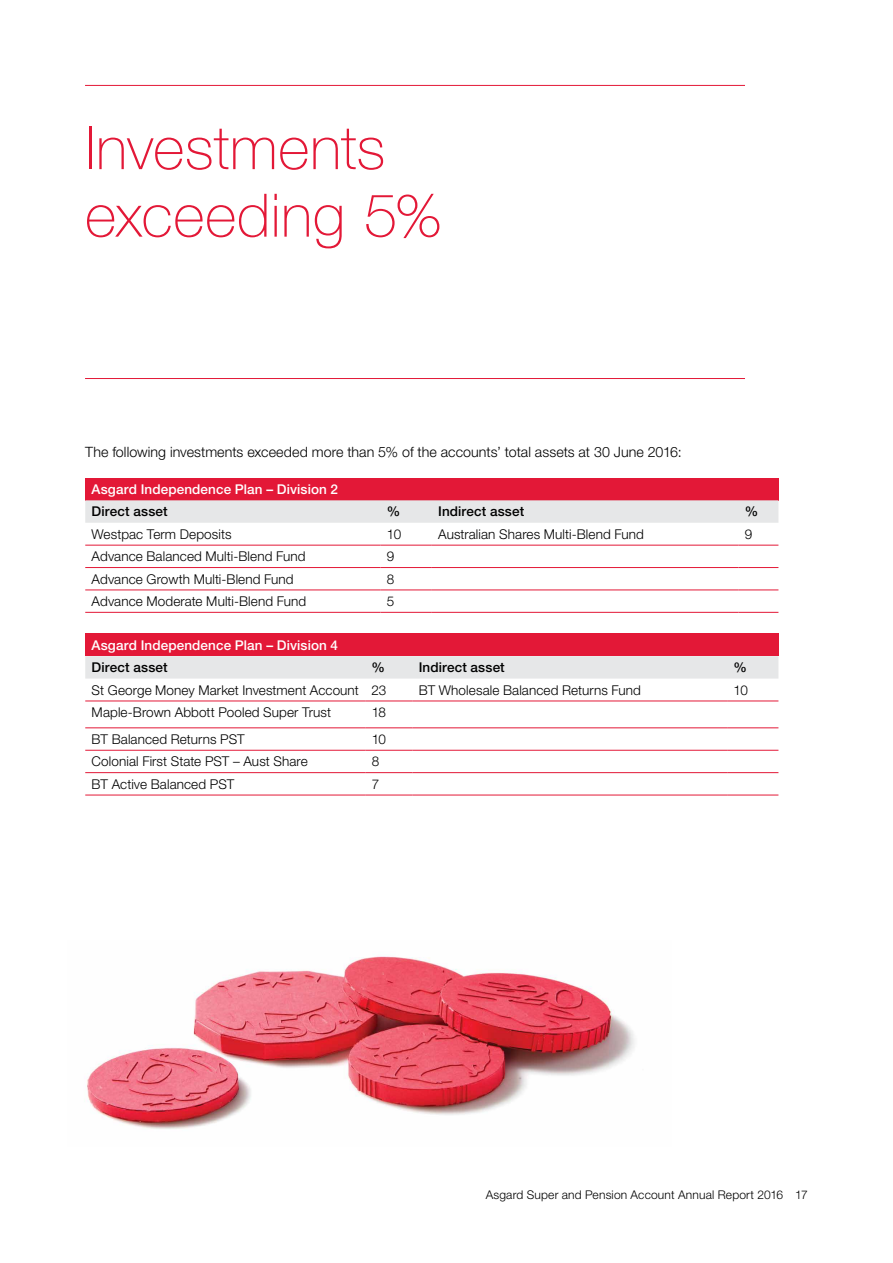
<style>
.page{position:relative;width:893px;height:1263px;background:#fff}
.page>*{position:absolute;margin:0;border:0;box-sizing:border-box;transform-origin:0 0}
.t1{font:100 60px/67.5px "Helvetica Neue LT Std";letter-spacing:.005em;color:#e31837}
.t2{font:300 14.25px "Helvetica Neue LT Std";letter-spacing:.005em;color:#000}
.t3{font:300 13.5px "Helvetica Neue LT Std";letter-spacing:.005em;color:#000}
.t4{font:500 13.5px "Helvetica Neue LT Std";letter-spacing:.01em;color:#fff}
.t5{font:500 13.5px "Helvetica Neue LT Std";letter-spacing:.015em;color:#000}
.t6{font:300 12px "Helvetica Neue LT Std";letter-spacing:.015em;color:#000}
</style>
<div class="page">
<hr style="left:85px;top:378px;width:660px;height:1px;background:#e31837">
<hr style="left:85px;top:85px;width:660px;height:1px;background:#e31837">
<div style="left:85px;top:478px;width:693px;height:22px;background:#e31837"></div>
<div style="left:85px;top:500px;width:693px;height:23px;background:#e6e7e8"></div>
<hr style="left:85px;top:545px;width:295px;height:1px;background:#e31837">
<hr style="left:380px;top:545px;width:52px;height:1px;background:#e31837">
<hr style="left:432px;top:545px;width:306px;height:1px;background:#e31837">
<hr style="left:738px;top:545px;width:40px;height:1px;background:#e31837">
<hr style="left:85px;top:567px;width:295px;height:1px;background:#e31837">
<hr style="left:380px;top:567px;width:52px;height:1px;background:#e31837">
<hr style="left:432px;top:567px;width:306px;height:1px;background:#e31837">
<hr style="left:738px;top:567px;width:40px;height:1px;background:#e31837">
<hr style="left:85px;top:590px;width:295px;height:1px;background:#e31837">
<hr style="left:380px;top:590px;width:52px;height:1px;background:#e31837">
<hr style="left:432px;top:590px;width:306px;height:1px;background:#e31837">
<hr style="left:738px;top:590px;width:40px;height:1px;background:#e31837">
<hr style="left:85px;top:612px;width:295px;height:1px;background:#e31837">
<hr style="left:380px;top:612px;width:52px;height:1px;background:#e31837">
<hr style="left:432px;top:612px;width:306px;height:1px;background:#e31837">
<hr style="left:738px;top:612px;width:40px;height:1px;background:#e31837">
<div style="left:85px;top:634px;width:693px;height:22px;background:#e31837"></div>
<div style="left:85px;top:656px;width:693px;height:22px;background:#e6e7e8"></div>
<hr style="left:85px;top:701px;width:280px;height:1px;background:#e31837">
<hr style="left:365px;top:701px;width:47px;height:1px;background:#e31837">
<hr style="left:412px;top:701px;width:315px;height:1px;background:#e31837">
<hr style="left:727px;top:701px;width:51px;height:1px;background:#e31837">
<hr style="left:85px;top:728px;width:280px;height:1px;background:#e31837">
<hr style="left:365px;top:728px;width:47px;height:1px;background:#e31837">
<hr style="left:412px;top:728px;width:315px;height:1px;background:#e31837">
<hr style="left:727px;top:728px;width:51px;height:1px;background:#e31837">
<hr style="left:85px;top:750px;width:280px;height:1px;background:#e31837">
<hr style="left:365px;top:750px;width:47px;height:1px;background:#e31837">
<hr style="left:412px;top:750px;width:315px;height:1px;background:#e31837">
<hr style="left:727px;top:750px;width:51px;height:1px;background:#e31837">
<hr style="left:85px;top:772px;width:280px;height:1px;background:#e31837">
<hr style="left:365px;top:772px;width:47px;height:1px;background:#e31837">
<hr style="left:412px;top:772px;width:315px;height:1px;background:#e31837">
<hr style="left:727px;top:772px;width:51px;height:1px;background:#e31837">
<hr style="left:85px;top:795px;width:280px;height:1px;background:#e31837">
<hr style="left:365px;top:795px;width:47px;height:1px;background:#e31837">
<hr style="left:412px;top:795px;width:315px;height:1px;background:#e31837">
<hr style="left:727px;top:795px;width:51px;height:1px;background:#e31837">
<img style="left:87px;top:956px;width:548px;height:173px">
<h1 class="t1" style="left:85px;top:114px;width:358px">Investments exceeding 5%</h1>
<p class="t2" style="left:85px;top:443px;width:598px">The following investments exceeded more than 5% of the accounts’ total assets at 30 June 2016:</p>
<p class="t4" style="left:92px;top:481px;width:248px">Asgard Independence Plan – Division 2</p>
<p class="t5" style="left:92px;top:503px;width:77px">Direct asset</p>
<p class="t5" style="left:387px;top:503px;width:15px">%</p>
<p class="t5" style="left:438px;top:503px;width:88px">Indirect asset</p>
<p class="t5" style="left:745px;top:503px;width:15px">%</p>
<p class="t3" style="left:92px;top:526px;width:141px">Westpac Term Deposits</p>
<p class="t3" style="left:387px;top:526px;width:16px">10</p>
<p class="t3" style="left:438px;top:526px;width:207px">Australian Shares Multi-Blend Fund</p>
<p class="t3" style="left:745px;top:526px;width:9px">9</p>
<p class="t3" style="left:92px;top:548px;width:215px">Advance Balanced Multi-Blend Fund</p>
<p class="t3" style="left:387px;top:548px;width:9px">9</p>
<p class="t3" style="left:92px;top:570px;width:204px">Advance Growth Multi-Blend Fund</p>
<p class="t3" style="left:387px;top:570px;width:9px">8</p>
<p class="t3" style="left:92px;top:593px;width:216px">Advance Moderate Multi-Blend Fund</p>
<p class="t3" style="left:387px;top:593px;width:9px">5</p>
<p class="t4" style="left:92px;top:637px;width:248px">Asgard Independence Plan – Division 4</p>
<p class="t5" style="left:92px;top:659px;width:77px">Direct asset</p>
<p class="t5" style="left:372px;top:659px;width:15px">%</p>
<p class="t5" style="left:419px;top:659px;width:88px">Indirect asset</p>
<p class="t5" style="left:733px;top:659px;width:15px">%</p>
<p class="t3" style="left:92px;top:681px;width:296px">St George Money Market Investment Account 23</p>
<p class="t3" style="left:419px;top:681px;width:224px">BT Wholesale Balanced Returns Fund</p>
<p class="t3" style="left:734px;top:681px;width:16px">10</p>
<p class="t3" style="left:92px;top:704px;width:241px">Maple-Brown Abbott Pooled Super Trust</p>
<p class="t3" style="left:372px;top:704px;width:16px">18</p>
<p class="t3" style="left:92px;top:731px;width:154px">BT Balanced Returns PST</p>
<p class="t3" style="left:372px;top:731px;width:16px">10</p>
<p class="t3" style="left:92px;top:753px;width:218px">Colonial First State PST – Aust Share</p>
<p class="t3" style="left:372px;top:753px;width:9px">8</p>
<p class="t3" style="left:92px;top:776px;width:144px">BT Active Balanced PST</p>
<p class="t3" style="left:372px;top:776px;width:9px">7</p>
<p class="t6" style="left:486px;top:1187px;width:323px">Asgard Super and Pension Account Annual Report 2016 17</p>
</div>
